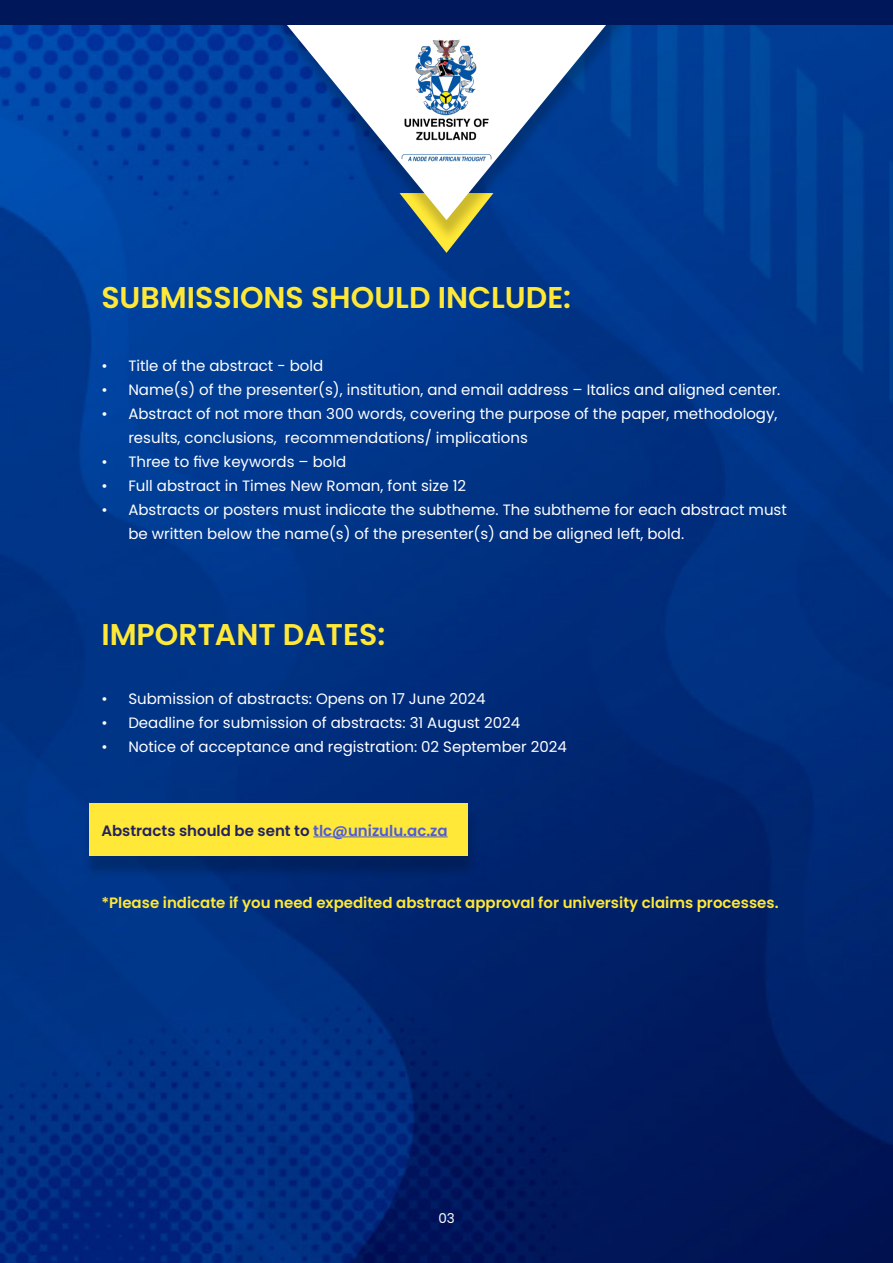
<style>
.page{position:relative;width:893px;height:1263px;background:#fff}
.page>*{position:absolute;margin:0;border:0;box-sizing:border-box;transform-origin:0 0}
.t1{font:600 30px "Poppins";color:#ffe837}
.t2{font:15px/24px "Poppins";color:#fff}
.t3{font:600 15px "Poppins";color:#ffe837}
.t4{font:600 15px "Poppins";color:#222261}
.t5{font:13.5px "Poppins";color:#fff}
.s1{color:#4f5cd6}
</style>
<div class="page">
<img style="left:0;top:25px;width:893px;height:1238px">
<div style="left:82px;top:810px;width:396px;height:68px;background:#000;opacity:.2"></div>
<div style="left:89px;top:803px;width:379px;height:52px;background:#ffe837"></div>
<svg style="left:399px;top:242px;width:94px;height:11px"></svg>
<div style="left:261px;top:7px;width:374px;height:235px;background:#000;opacity:.2"></div>
<svg style="left:266px;top:25px;width:360px;height:195px"></svg>
<img style="left:394px;top:30px;width:104px;height:146px">
<div style="left:0;top:0;width:893px;height:25px;background:#00175a"></div>
<hr style="left:313px;top:836px;width:135px;height:1px;background:#4f5cd6">
<h1 class="t1" style="left:101px;top:280px;width:471px">SUBMISSIONS SHOULD INCLUDE:</h1>
<p class="t2" style="left:101px;top:354px;width:223px">• Title of the abstract - bold</p>
<p class="t2" style="left:101px;top:378px;width:681px">• Name(s) of the presenter(s), institution, and email address – Italics and aligned center.</p>
<p class="t2" style="left:128px;top:402px;width:651px;text-indent:-27px">• Abstract of not more than 300 words, covering the purpose of the paper, methodology, results, conclusions, recommendations/ implications</p>
<p class="t2" style="left:101px;top:450px;width:246px">• Three to five keywords – bold</p>
<p class="t2" style="left:101px;top:474px;width:366px">• Full abstract in Times New Roman, font size 12</p>
<p class="t2" style="left:128px;top:498px;width:660px;text-indent:-27px">• Abstracts or posters must indicate the subtheme. The subtheme for each abstract must be written below the name(s) of the presenter(s) and be aligned left, bold.</p>
<h1 class="t1" style="left:101px;top:617px;width:286px">IMPORTANT DATES:</h1>
<p class="t2" style="left:101px;top:687px;width:386px">• Submission of abstracts: Opens on 17 June 2024</p>
<p class="t2" style="left:101px;top:711px;width:420px">• Deadline for submission of abstracts: 31 August 2024</p>
<p class="t2" style="left:101px;top:735px;width:467px">• Notice of acceptance and registration: 02 September 2024</p>
<p class="t4" style="left:101px;top:822px;width:348px">Abstracts should be sent to <span class="s1">tlc@unizulu.ac.za</span></p>
<p class="t3" style="left:101px;top:894px;width:679px">*Please indicate if you need expedited abstract approval for university claims processes.</p>
<p class="t5" style="left:438px;top:1210px;width:18px">03</p>
</div>
